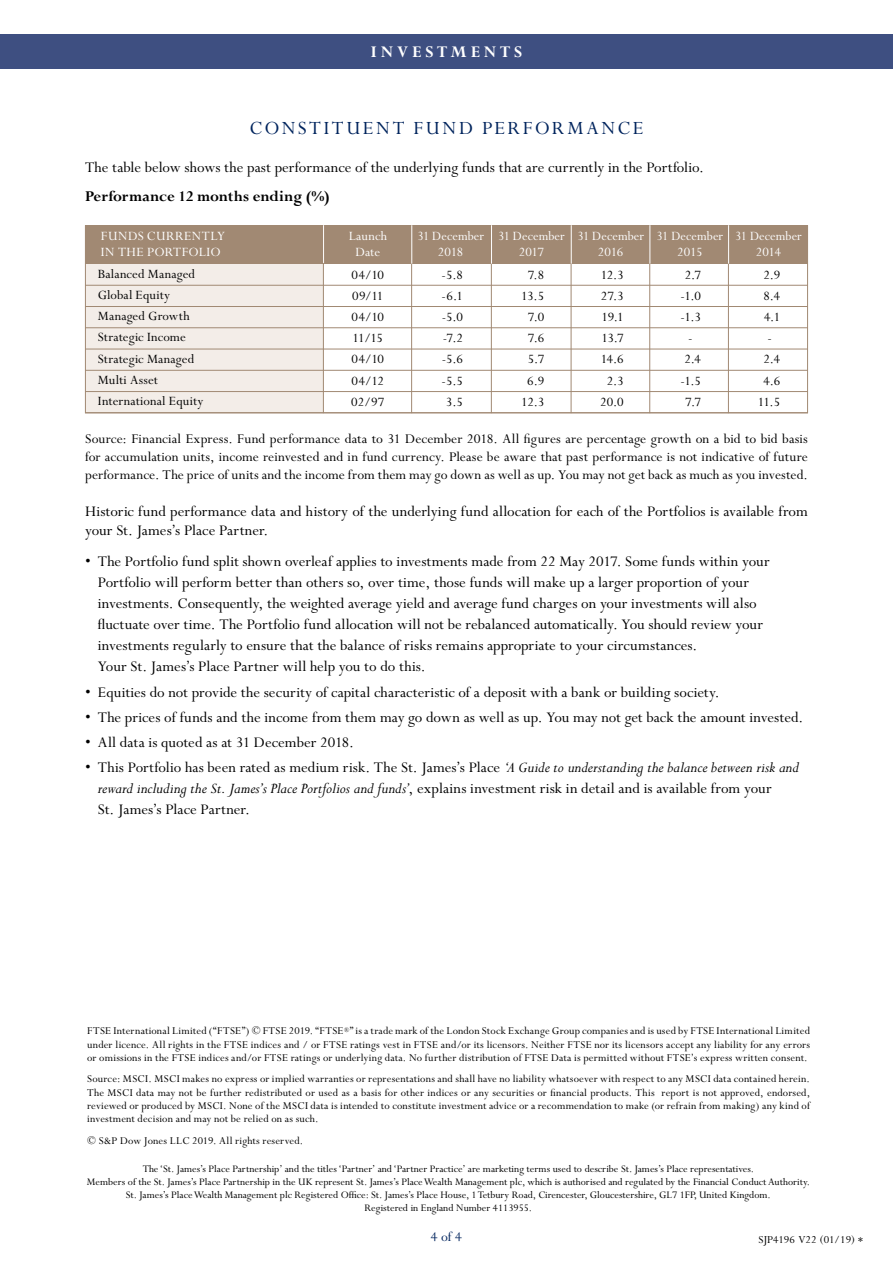
<style>
.page{position:relative;width:893px;height:1263px;background:#fff}
.page>*{position:absolute;margin:0;border:0;box-sizing:border-box;transform-origin:0 0}
.t1{font:21px "Perpetua Std";letter-spacing:.12em;color:#00245d}
.t2{font:700 18px "Perpetua Std";letter-spacing:.22em;color:#fff}
.t3{font:16.5px/21px "Perpetua Std";letter-spacing:.005em;color:#000}
.t4{font:700 16.5px "Perpetua Std";color:#000}
.t5{font:15px/18px "Perpetua Std";color:#000;text-align:justify}
.t6{font:15px "Perpetua Std";color:#00245d}
.t7{font:14.25px/21.1px "Perpetua Std";letter-spacing:.01em;color:#000;text-align:center}
.t8{font:14.25px/15.8px "Perpetua Std";letter-spacing:.01em;color:#fff;text-align:center;scale:.95 1}
.t9{font:14.25px/15.8px "Perpetua Std";letter-spacing:.035em;color:#fff}
.t10{font:14.25px/21.1px "Perpetua Std";letter-spacing:-.025em;color:#000;text-align:center}
.t11{font:14.25px/15.8px "Perpetua Std";letter-spacing:.01em;color:#fff;text-align:center}
.t12{font:12px "Perpetua Std";color:#000}
.t13{font:11.7px/13.2px "Perpetua Std";letter-spacing:.015em;color:#000;text-align:justify}
.t14{font:11.25px/12.8px "Perpetua Std";color:#000;text-align:center}
.s1{font-style:italic}
</style>
<div class="page">
<div style="left:0;top:34px;width:893px;height:34px;background:#3e4f81"></div>
<div style="left:85px;top:225px;width:238px;height:188px;background:#f3ede8"></div>
<div style="left:85px;top:225px;width:723px;height:39px;background:#a18973"></div>
<hr style="left:85px;top:285px;width:723px;height:1px;background:#a18973">
<hr style="left:85px;top:306px;width:723px;height:1px;background:#a18973">
<hr style="left:85px;top:327px;width:723px;height:1px;background:#a18973">
<hr style="left:85px;top:349px;width:723px;height:1px;background:#a18973">
<hr style="left:85px;top:370px;width:723px;height:1px;background:#a18973">
<hr style="left:85px;top:391px;width:723px;height:1px;background:#a18973">
<hr style="left:85px;top:412px;width:723px;height:1px;background:#a18973">
<hr style="left:411px;top:253px;width:1px;height:160px;background:#a18973">
<hr style="left:491px;top:253px;width:1px;height:160px;background:#a18973">
<hr style="left:571px;top:253px;width:1px;height:160px;background:#a18973">
<hr style="left:649px;top:253px;width:1px;height:160px;background:#a18973">
<hr style="left:728px;top:253px;width:1px;height:160px;background:#a18973">
<hr style="left:411px;top:225px;width:1px;height:39px;background:#fff">
<hr style="left:323px;top:225px;width:1px;height:39px;background:#fff">
<hr style="left:491px;top:225px;width:1px;height:39px;background:#fff">
<hr style="left:571px;top:225px;width:1px;height:39px;background:#fff">
<hr style="left:649px;top:225px;width:1px;height:39px;background:#fff">
<hr style="left:728px;top:225px;width:1px;height:39px;background:#fff">
<hr style="left:323px;top:263px;width:1px;height:150px;background:#a18973">
<p class="t2" style="left:371px;top:42px;width:153px">INVESTMENTS</p>
<p class="t1" style="left:249px;top:117px;width:395px">CONSTITUENT FUND PERFORMANCE</p>
<p class="t3" style="left:85px;top:157px;width:620px">The table below shows the past performance of the underlying funds that are currently in the Portfolio.</p>
<p class="t4" style="left:85px;top:188px;width:246px">Performance 12 months ending (%)</p>
<p class="t9" style="left:101px;top:229px;width:126px">FUNDS CURRENTLY<br>IN THE PORTFOLIO</p>
<p class="t7" style="left:98px;top:264px;width:107px;text-align:left">Balanced Managed<br>Global Equity<br>Managed Growth<br>Strategic Income<br>Strategic Managed<br>Multi Asset<br>International Equity</p>
<p class="t11" style="left:349px;top:229px;width:40px">Launch<br>Date</p>
<p class="t7" style="left:351px;top:265px;width:35px;text-align:justify">04/10<br>09/11<br>04/10<br>11/15<br>04/10<br>04/12<br>02/97</p>
<p class="t8" style="left:417px;top:229px;width:72px">31 December<br>2018</p>
<p class="t7" style="left:441px;top:265px;width:23px">-5.8 -6.1 -5.0 -7.2 -5.6 -5.5<br>3.5</p>
<p class="t8" style="left:498px;top:229px;width:72px">31 December<br>2017</p>
<p class="t7" style="left:521px;top:265px;width:25px">7.8<br>13.5<br>7.0<br>7.6<br>5.7<br>6.9<br>12.3</p>
<p class="t8" style="left:577px;top:229px;width:72px">31 December<br>2016</p>
<p class="t10" style="left:600px;top:265px;width:25px">12.3<br>27.3<br>19.1<br>13.7<br>14.6<br>2.3<br>20.0</p>
<p class="t8" style="left:656px;top:229px;width:72px">31 December<br>2015</p>
<p class="t7" style="left:680px;top:265px;width:22px">2.7 -1.0 -1.3 -<br>2.4 -1.5<br>7.7</p>
<p class="t8" style="left:735px;top:229px;width:72px">31 December<br>2014</p>
<p class="t7" style="left:758px;top:265px;width:24px">2.9<br>8.4<br>4.1 -<br>2.4<br>4.6<br>11.5</p>
<p class="t5" style="left:85px;top:430px;width:724px">Source: Financial Express. Fund performance data to 31 December 2018. All figures are percentage growth on a bid to bid basis for accumulation units, income reinvested and in fund currency. Please be aware that past performance is not indicative of future performance. The price of units and the income from them may go down as well as up. You may not get back as much as you invested.</p>
<p class="t3" style="left:85px;top:502px;width:724px;line-height:19.5px">Historic fund performance data and history of the underlying fund allocation for each of the Portfolios is available from your St. James’s Place Partner.</p>
<p class="t3" style="left:98px;top:552px;width:673px;text-indent:-13px">• The Portfolio fund split shown overleaf applies to investments made from 22 May 2017. Some funds within your Portfolio will perform better than others so, over time, those funds will make up a larger proportion of your investments. Consequently, the weighted average yield and average fund charges on your investments will also fluctuate over time. The Portfolio fund allocation will not be rebalanced automatically. You should review your investments regularly to ensure that the balance of risks remains appropriate to your circumstances.<br>Your St. James’s Place Partner will help you to do this.</p>
<p class="t3" style="left:85px;top:682px;width:636px">• Equities do not provide the security of capital characteristic of a deposit with a bank or building society.</p>
<p class="t3" style="left:85px;top:707px;width:720px">• The prices of funds and the income from them may go down as well as up. You may not get back the amount invested.</p>
<p class="t3" style="left:85px;top:732px;width:271px">• All data is quoted as at 31 December 2018.</p>
<p class="t3" style="left:98px;top:758px;width:703px;text-indent:-13px">• This Portfolio has been rated as medium risk. The St. James’s Place <span class="s1">‘A Guide to understanding the balance between risk and reward including the St. James’s Place Portfolios and funds’</span>, explains investment risk in detail and is available from your<br>St. James’s Place Partner.</p>
<p class="t13" style="left:87px;top:1025px;width:724px">FTSE International Limited (“FTSE”) © FTSE 2019. “FTSE<sup>®</sup>” is a trade mark of the London Stock Exchange Group companies and is used by FTSE International Limited under licence. All rights in the FTSE indices and / or FTSE ratings vest in FTSE and/or its licensors. Neither FTSE nor its licensors accept any liability for any errors or omissions in the FTSE indices and/or FTSE ratings or underlying data. No further distribution of FTSE Data is permitted without FTSE’s express written consent.</p>
<p class="t13" style="left:87px;top:1073px;width:724px">Source: MSCI. MSCI makes no express or implied warranties or representations and shall have no liability whatsoever with respect to any MSCI data contained herein.<br>The MSCI data may not be further redistributed or used as a basis for other indices or any securities or financial products. This report is not approved, endorsed, reviewed or produced by MSCI. None of the MSCI data is intended to constitute investment advice or a recommendation to make (or refrain from making) any kind of investment decision and may not be relied on as such.</p>
<p class="t13" style="left:87px;top:1134px;width:218px">© S&amp;P Dow Jones LLC 2019. All rights reserved.</p>
<p class="t14" style="left:87px;top:1163px;width:725px">The ‘St. James’s Place Partnership’ and the titles ‘Partner’ and ‘Partner Practice’ are marketing terms used to describe St. James’s Place representatives.<br>Members of the St. James’s Place Partnership in the UK represent St. James’s Place Wealth Management plc, which is authorised and regulated by the Financial Conduct Authority.<br>St. James’s Place Wealth Management plc Registered Office: St. James’s Place House, 1 Tetbury Road, Cirencester, Gloucestershire, GL7 1FP, United Kingdom.<br>Registered in England Number 4113955.</p>
<p class="t6" style="left:431px;top:1228px;width:33px">4 of 4</p>
<p class="t12" style="left:758px;top:1233px;width:106px">SJP4196 V22 (01/19) *</p>
</div>
